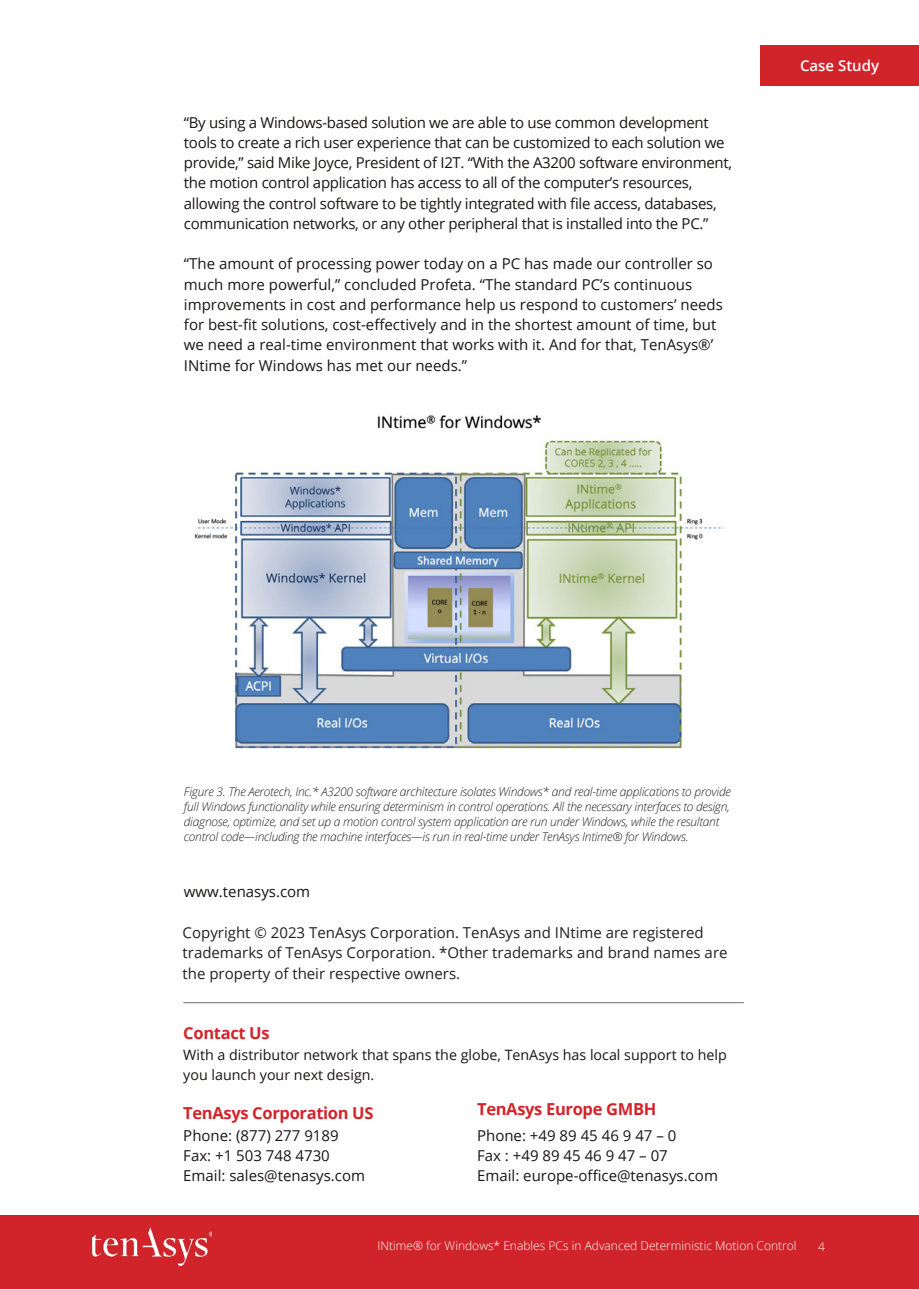
<style>
.page{position:relative;width:919px;height:1289px;background:#fff}
.page>*{position:absolute;margin:0;border:0;box-sizing:border-box;transform-origin:0 0}
.t1{font:700 16.5px "Open Sans";letter-spacing:-.02em;color:#d3242a}
.Body_Copy{font:15px/20.2px "Open Sans";color:#1a1515}
.Body_Copy-2{font:15px/20.2px "Open Sans";letter-spacing:-.02em;color:#1a1515}
.Body_Copy-3{font:15px/20.2px "Open Sans";color:#231f20}
.Body_Copy-4{font:600 15px "Open Sans";color:#fff}
.t2{font:14.25px/20.2px "Open Sans";color:#1a1515}
.t3{font:italic 300 12px/15px "Open Sans";letter-spacing:-.02em;color:#231f20}
.t4{font:300 12px "Open Sans";color:#fff}
</style>
<div class="page">
<div style="left:0;top:1215px;width:918px;height:73px;background:#d1232a"></div>
<img style="left:92px;top:1227px;width:119px;height:38px">
<div style="left:760px;top:46px;width:158px;height:40px;background:#d1232a"></div>
<hr style="left:183px;top:1002px;width:560px;height:1px;background:#707070">
<img style="left:194px;top:415px;width:530px;height:334px">
<p class="Body_Copy-2" style="left:184px;top:112px;width:549px">“By using a Windows-based solution we are able to use common development tools to create a rich user experience that can be customized to each solution we provide,” said Mike Joyce, President of I2T. “With the A3200 software environment, the motion control application has access to all of the computer’s resources, allowing the control software to be tightly integrated with file access, databases, communication networks, or any other peripheral that is installed into the PC.”</p>
<p class="Body_Copy" style="left:184px;top:253px;width:540px">“The amount of processing power today on a PC has made our controller so much more powerful,” concluded Profeta. “The standard PC’s continuous improvements in cost and performance help us respond to customers’ needs for best-fit solutions, cost-effectively and in the shortest amount of time, but we need a real-time environment that works with it. And for that, TenAsys®’ INtime for Windows has met our needs.”</p>
<p class="Body_Copy-4" style="left:800px;top:55px;width:81px">Case Study</p>
<p class="t3" style="left:184px;top:783px;width:548px">Figure 3. The Aerotech, Inc.* A3200 software architecture isolates Windows* and real-time applications to provide full Windows functionality while ensuring determinism in control operations. All the necessary interfaces to design, diagnose, optimize, and set up a motion control system application are run under Windows, while the resultant control code—including the machine interfaces—is run in real-time under TenAsys Intime® for Windows.</p>
<p class="Body_Copy" style="left:184px;top:881px;width:128px">www.tenasys.com</p>
<p class="Body_Copy-3" style="left:182px;top:922px;width:546px">Copyright © 2023 TenAsys Corporation. TenAsys and INtime are registered trademarks of TenAsys Corporation. *Other trademarks and brand names are the property of their respective owners.</p>
<p class="t1" style="left:183px;top:1021px;width:88px">Contact Us</p>
<p class="t2" style="left:183px;top:1043px;width:545px">With a distributor network that spans the globe, TenAsys has local support to help you launch your next design.</p>
<p class="t1" style="left:183px;top:1101px;width:192px">TenAsys Corporation US</p>
<p class="Body_Copy" style="left:183px;top:1124px;width:157px">Phone: (877) 277 9189</p>
<p class="Body_Copy" style="left:183px;top:1144px;width:148px">Fax: +1 503 748 4730</p>
<p class="Body_Copy" style="left:183px;top:1165px;width:183px">Email: sales@tenasys.com</p>
<p class="t1" style="left:477px;top:1097px;width:181px">TenAsys Europe GMBH</p>
<p class="Body_Copy" style="left:477px;top:1124px;width:201px">Phone: +49 89 45 46 9 47 – 0</p>
<p class="Body_Copy" style="left:477px;top:1144px;width:192px">Fax : +49 89 45 46 9 47 – 07</p>
<p class="Body_Copy" style="left:477px;top:1165px;width:242px">Email: europe-office@tenasys.com</p>
<p class="t4" style="left:377px;top:1237px;width:420px">INtime® for Windows* Enables PCs in Advanced Deterministic Motion Control</p>
<p class="t4" style="left:818px;top:1238px;width:8px">4</p>
</div>
